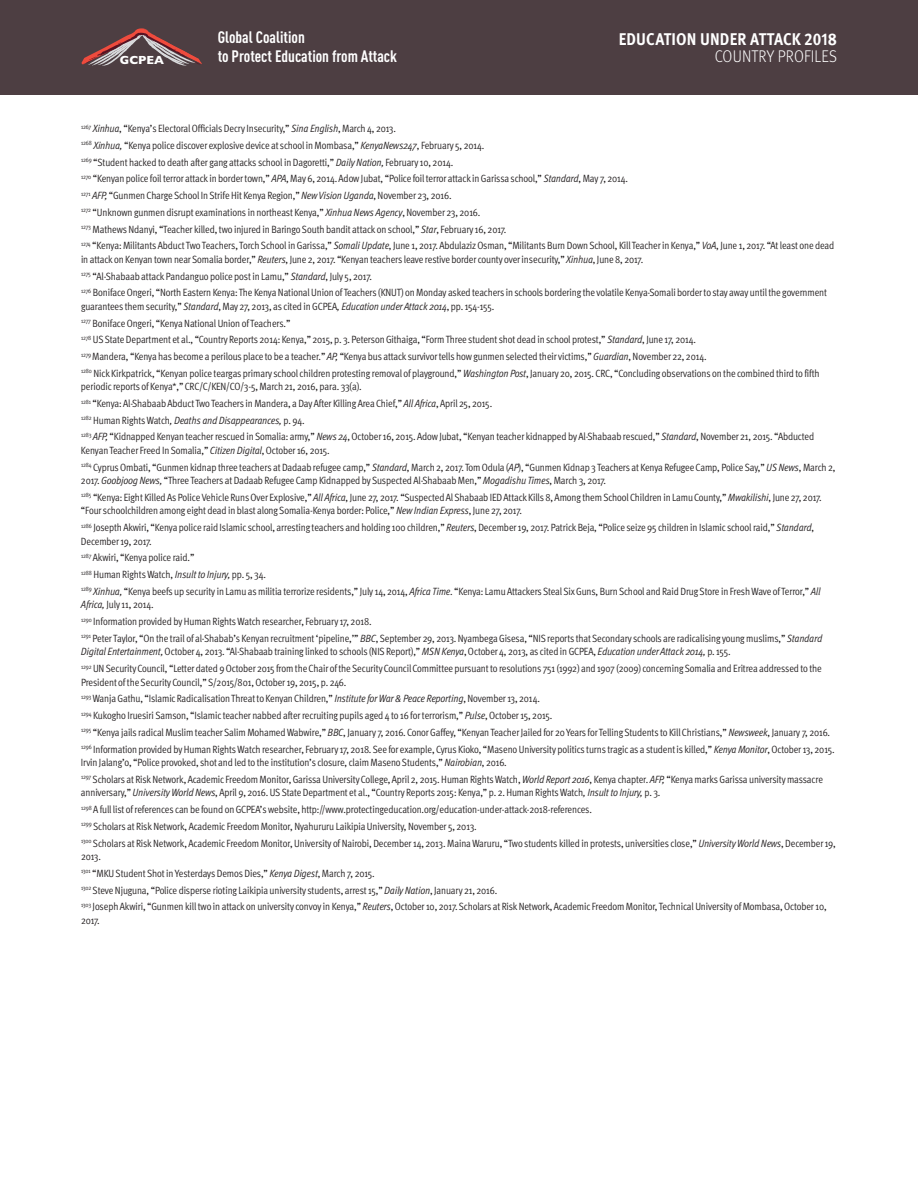
<style>
.page{position:relative;width:918px;height:1188px;background:#fff}
.page>*{position:absolute;margin:0;border:0;box-sizing:border-box;transform-origin:0 0}
.t1{font:700 16.95px "Meta Pro";letter-spacing:.01em;color:#fff;scale:.9 1}
.t2{font:300 16.95px "Meta Pro";letter-spacing:.01em;color:#fff;scale:.9 1}
.t3{font:700 16.35px/19.4px "DIN Cond";color:#fff}
.t4{font:700 11.85px "Gill Sans";color:#fff}
.t5{font:10.5px/16.8px "Meta Pro Cond Norm";letter-spacing:-.01em;color:#231f20}
.t6{font:10.5px "Meta Pro Cond Norm Ita";letter-spacing:-.01em;color:#231f20}
.s1{font-family:"Meta Pro Cond Norm Ita"}
.s2{font-family:"Meta Pro Cond Norm"}
</style>
<div class="page">
<div style="left:0;top:0;width:918px;height:95px;background:#4d3e42"></div>
<svg style="left:81px;top:28px;width:121px;height:38px"></svg>
<h2 class="t3" style="left:218px;top:29px;width:181px">Global Coalition<br>to Protect Education from Attack</h2>
<h1 class="t1" style="left:619px;top:33px;width:244px">EDUCATION UNDER ATTACK 2018</h1>
<p class="t4" style="left:120px;top:53px;width:46px">GCPEA</p>
<h1 class="t2" style="left:715px;top:50px;width:137px">COUNTRY PROFILES</h1>
<p class="t5" style="left:81px;top:121px;width:755px"><sup>1267</sup> <span class="s1">Xinhua</span>, “Kenya’s ElectoralOfficialsDecryInsecurity,” <span class="s1">Sina English</span>, March 4, 2013.<br><sup>1268</sup> <span class="s1">Xinhua,</span> “Kenya police discover explosive device at school in Mombasa,” <span class="s1">KenyaNews247</span>,February 5, 2014.<br><sup>1269</sup> “Student hacked to death after gang attacks school in Dagoretti,” <span class="s1">Daily Nation,</span>February10, 2014.<br><sup>1270</sup> “Kenyan police foilterror attack in bordertown,” <span class="s1">APA</span>, May 6, 2014. AdowJubat, “Police foilterror attack inGarissa school,” <span class="s1">Standard</span>,May 7, 2014.<br><sup>1271</sup> <span class="s1">AFP,</span> “GunmenChargeSchool InStrife Hit Kenya Region,” <span class="s1">NewVision Uganda</span>, November 23, 2016.<br><sup>1272</sup> “Unknown gunmen disrupt examinations in northeast Kenya,” <span class="s1">Xinhua News Agency</span>, November 23, 2016.<br><sup>1273</sup> MathewsNdanyi, “Teacher killed, two injured in Baringo South bandit attack on school,” <span class="s1">Star</span>, February16, 2017.<br><sup>1274</sup> “Kenya:Militants Abduct Two Teachers, Torch School inGarissa,” <span class="s1">Somali Update</span>, June 1, 2017. AbdulazizOsman, “Militants Burn DownSchool, KillTeacherin Kenya,” <span class="s1">VoA</span>, June 1, 2017. “Atleast one dead</p>
<p class="t5" style="left:81px;top:252px;width:748px">in attack on Kenyan town nearSomalia border,” <span class="s1">Reuters</span>, June 2, 2017. “Kenyan teachers leave restive bordercounty overinsecurity,” <span class="s1">Xinhua</span>, June 8, 2017.<br><sup>1275</sup> “Al-Shabaab attack Pandanguo police postin Lamu,” <span class="s1">Standard</span>, July 5, 2017.<br><sup>1276</sup> BonifaceOngeri, “North Eastern Kenya: The Kenya NationalUnion of Teachers (KNUT) on Monday asked teachers in schools bordering the volatile Kenya-Somali borderto stay away untilthe government</p>
<p class="t5" style="left:81px;top:299px;width:740px">guarantees themsecurity,” <span class="s1">Standard</span>, May 27, 2013, as cited inGCPEA<span class="s1">, Education under Attack 2014</span>, pp.154-155.<br><sup>1277</sup> BonifaceOngeri, “Kenya NationalUnion of Teachers.”<br><sup>1278</sup> USState Department et al., “Country Reports 2014: Kenya,” 2015, p. 3. PetersonGithaiga, “FormThree student shot dead in school protest,” <span class="s1">Standard</span>, June 17, 2014.<br><sup>1279</sup>Mandera, “Kenya has become a perilous place to be a teacher.” <span class="s1">AP,</span> “Kenya bus attack survivortells howgunmen selected theirvictims,” <span class="s1">Guardian</span>, November 22, 2014.<br><sup>1280</sup> Nick Kirkpatrick, “Kenyan police teargas primary schoolchildren protesting removal of playground,”<span class="s1">Washington Post</span>, January 20, 2015.CRC, “Concluding observations on the combined third to fifth</p>
<p class="t5" style="left:81px;top:379px;width:413px">periodicreports of Kenya*,”CRC/C/KEN/CO/3-5, March 21, 2016, para. 33(a).<br><sup>1281</sup> “Kenya: Al-Shabaab AbductTwoTeachers in Mandera, a Day After Killing AreaChief,” <span class="s1">All Africa</span>, April 25, 2015.</p>
<p class="t6" style="left:81px;top:416px;width:225px"><sup>1282</sup> <span class="s2">Human RightsWatch</span>, Deaths and Disappearances, <span class="s2">p. 94.</span></p>
<p class="t5" style="left:81px;top:431px;width:735px;line-height:13.5px"><sup>1283</sup> <span class="s1">AFP,</span> “Kidnapped Kenyan teacherrescued inSomalia: army,” <span class="s1">News 24</span>,October16, 2015. AdowJubat, “Kenyan teacher kidnapped by Al-Shabaab rescued,” <span class="s1">Standard</span>, November 21, 2015. “Abducted<br>KenyanTeacherFreed InSomalia,” <span class="s1">Citizen Digital</span>,October16, 2015.</p>
<p class="t5" style="left:81px;top:461px;width:756px;line-height:13.5px"><sup>1284</sup> CyprusOmbati, “Gunmen kidnap three teachers atDadaab refugee camp,” <span class="s1">Standard</span>, March 2, 2017. TomOdula (<span class="s1">AP</span>), “Gunmen Kidnap 3Teachers at Kenya RefugeeCamp, PoliceSay,” <span class="s1">US News</span>, March 2,<br>2017. <span class="s1">Goobjoog News,</span> “Three Teachers atDadaab RefugeeCamp Kidnapped bySuspected Al-Shabaab Men,”<span class="s1">Mogadishu Times</span>, March 3, 2017.</p>
<p class="t5" style="left:81px;top:491px;width:742px;line-height:13.5px"><sup>1285</sup> “Kenya: Eight Killed As Police Vehicle RunsOver Explosive,” <span class="s1">All Africa</span>, June 27, 2017. “Suspected AlShabaab IEDAttack Kills 8, Among themSchoolChildren in LamuCounty,”<span class="s1">Mwakilishi</span>, June 27, 2017. “Four schoolchildren among eight dead in blast alongSomalia-Kenya border: Police,” <span class="s1">New Indian Express</span>, June 27, 2017.</p>
<p class="t5" style="left:81px;top:522px;width:735px;line-height:13.5px"><sup>1286</sup> Josepth Akwiri, “Kenya police raid Islamic school, arresting teachers and holding 100 children,” <span class="s1">Reuters</span>, December19, 2017. PatrickBeja, “Police seize 95 children in Islamic schoolraid,” <span class="s1">Standard</span>,<br>December19, 2017.</p>
<p class="t5" style="left:81px;top:550px;width:741px"><sup>1287</sup> Akwiri, “Kenya police raid.”<br><sup>1288</sup> Human RightsWatch, <span class="s1">Insult to Injury,</span> pp. 5, 34.<br><sup>1289</sup> <span class="s1">Xinhua,</span> “Kenya beefs up securityin Lamu asmilitia terrorize residents,” July14, 2014, <span class="s1">Africa Time</span>. “Kenya:Lamu AttackersStealSixGuns, BurnSchool and Raid DrugStore in FreshWave of Terror,” <span class="s1">All</span></p>
<p class="t5" style="left:81px;top:597px;width:743px"><span class="s1">Africa,</span> July11, 2014.<br><sup>1290</sup> Information provided by Human RightsWatch researcher,February17, 2018.<br><sup>1291</sup> Peter Taylor, “On the trail of al-Shabab’s Kenyan recruitment‘pipeline,’” <span class="s1">BBC</span>,September 29, 2013. NyambegaGisesa, “NIS reports thatSecondary schools are radicalising youngmuslims,” <span class="s1">Standard</span></p>
<p class="t5" style="left:81px;top:644px;width:742px"><span class="s1">Digital Entertainment,</span>October 4, 2013. “Al-Shabaab training linked to schools (NIS Report),”<span class="s1">MSN Kenya</span>,October 4, 2013, as cited inGCPEA, <span class="s1">Education under Attack 2014,</span> p.155.<br><sup>1292</sup> UNSecurityCouncil, “Letter dated 9October 2015 fromtheChair oftheSecurityCouncilCommittee pursuantto resolutions 751(1992) and 1907 (2009)concerningSomalia and Eritrea addressed to the</p>
<p class="t5" style="left:81px;top:674px;width:755px">President oftheSecurityCouncil,”S/2015/801,October19, 2015, p. 246.<br><sup>1293</sup> WanjaGathu, “IslamicRadicalisationThreatto KenyanChildren,” <span class="s1">Institute for War &amp; Peace Reporting</span>, November13, 2014.<br><sup>1294</sup> Kukogho Iruesiri Samson, “Islamicteacher nabbed afterrecruiting pupils aged 4 to 16 forterrorism,” <span class="s1">Pulse</span>,October15, 2015.<br><sup>1295</sup> “Kenya jails radicalMuslimteacherSalimMohamedWabwire,” <span class="s1">BBC</span>, January 7, 2016.ConorGaffey, “KenyanTeacherJailed for 20Years forTellingStudents to KillChristians,” <span class="s1">Newsweek</span>, January 7, 2016.<br><sup>1296</sup> Information provided by Human RightsWatch researcher,February17, 2018.See for example,Cyrus Kioko, “Maseno University politics turns tragicas a studentis killed,” <span class="s1">Kenya Monitor</span>,October13, 2015.</p>
<p class="t5" style="left:81px;top:755px;width:743px">Irvin Jalang’o, “Police provoked, shot and led to the institution’s closure,claimMasenoStudents,” <span class="s1">Nairobian</span>, 2016.<br><sup>1297</sup> Scholars at RiskNetwork, AcademicFreedomMonitor,Garissa UniversityCollege, April 2, 2015. Human RightsWatch,<span class="s1">World Report 2016</span>, Kenya chapter. <span class="s1">AFP,</span> “KenyamarksGarissa universitymassacre</p>
<p class="t5" style="left:81px;top:785px;width:756px">anniversary,” <span class="s1">University World News</span>, April 9, 2016. USState Department et al., “Country Reports 2015: Kenya,” p. 2. Human RightsWatch<span class="s1">, Insult to Injury,</span> p. 3.<br><sup>1298</sup> A full list ofreferences can be found onGCPEA’swebsite, http://www.protectingeducation.org/education-under-attack-2018-references.<br><sup>1299</sup> Scholars at RiskNetwork, AcademicFreedomMonitor, Nyahururu Laikipia University, November 5, 2013.<br><sup>1300</sup> Scholars at RiskNetwork, AcademicFreedomMonitor, University ofNairobi, December14, 2013. MainaWaruru, “Two students killed in protests, universities close,” <span class="s1">University World News</span>, December19,</p>
<p class="t5" style="left:81px;top:849px;width:747px">2013.<br><sup>1301</sup> “MKUStudentShotin Yesterdays Demos Dies,” <span class="s1">Kenya Digest</span>,March 7, 2015.<br><sup>1302</sup> Steve Njuguna, “Police disperse rioting Laikipia university students, arrest15,” <span class="s1">Daily Nation</span>, January 21, 2016.<br><sup>1303</sup> Joseph Akwiri, “Gunmen killtwo in attack on universityconvoyin Kenya,” <span class="s1">Reuters</span>,October10, 2017.Scholars at RiskNetwork, AcademicFreedomMonitor, TechnicalUniversity ofMombasa,October10,</p>
<p class="t5" style="left:81px;top:913px;width:20px">2017.</p>
</div>
